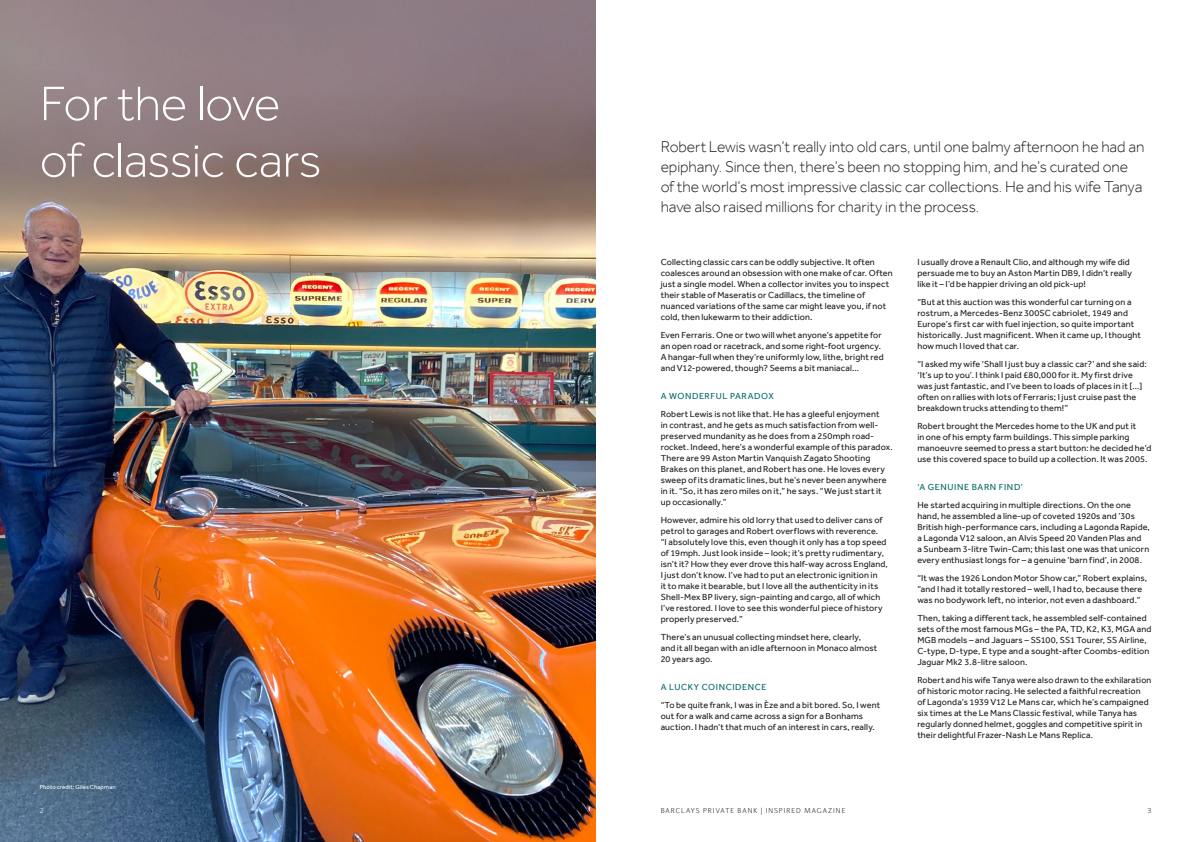
<style>
.page{position:relative;width:1191px;height:842px;background:#fff}
.page>*{position:absolute;margin:0;border:0;box-sizing:border-box;transform-origin:0 0}
.t1{font:300 50px/56.5px "Barclays Effra";letter-spacing:-.015em;color:#fff}
.t2{font:300 16px/20px "Barclays Effra";letter-spacing:-.005em;color:#1d1d1b}
.t3{font:9px/11px "Barclays Effra";letter-spacing:.015em;color:#1d1d1b}
.t4{font:9px "Barclays Effra";letter-spacing:.07em;color:#066}
.t5{font:300 7px "Expert Sans";letter-spacing:.15em;color:#1d1d1b}
.t6{font:300 7px "Expert Sans";color:#fff}
.t7{font:6px "Barclays Effra";letter-spacing:.02em;color:#fff}
</style>
<div class="page">
<img style="left:0;top:0;width:595px;height:842px">
<h1 class="t1" style="left:40px;top:75px;width:283px">For the love of classic cars</h1>
<p class="t7" style="left:40px;top:783px;width:78px">Photo credit: Giles Chapman</p>
<p class="t2" style="left:660px;top:137px;width:485px">Robert Lewis wasn’t really into old cars, until one balmy afternoon he had an epiphany. Since then, there’s been no stopping him, and he’s curated one of the world’s most impressive classic car collections. He and his wife Tanya have also raised millions for charity in the process.</p>
<p class="t3" style="left:660px;top:256px;width:233px">Collecting classic cars can be oddly subjective. It often coalesces around an obsession with one make of car. Often just a single model. When a collector invites you to inspect their stable of Maseratis or Cadillacs, the timeline of nuanced variations of the same car might leave you, if not cold, then lukewarm to their addiction.</p>
<p class="t3" style="left:660px;top:329px;width:224px">Even Ferraris. One or two will whet anyone’s appetite for an open road or racetrack, and some right-foot urgency.<br>A hangar-full when they’re uniformly low, lithe, bright red and V12-powered, though? Seems a bit maniacal…</p>
<p class="t4" style="left:660px;top:390px;width:115px">A WONDERFUL PARADOX</p>
<p class="t3" style="left:660px;top:408px;width:233px">Robert Lewis is not like that. He has a gleeful enjoyment<br>in contrast, and he gets as much satisfaction from well&shy;preserved mundanity as he does from a 250mph road&shy;rocket. Indeed, here’s a wonderful example of this paradox.<br>There are 99 Aston Martin Vanquish Zagato Shooting Brakes on this planet, and Robert has one. He loves every sweep of its dramatic lines, but he’s never been anywhere in it. “So, it has zero miles on it,” he says. “We just start it up occasionally.”</p>
<p class="t3" style="left:660px;top:514px;width:229px">However, admire his old lorry that used to deliver cans of petrol to garages and Robert overflows with reverence.<br>“I absolutely love this, even though it only has a top speed of 19mph. Just look inside – look; it’s pretty rudimentary, isn’t it? How they ever drove this half-way across England, I just don’t know. I’ve had to put an electronic ignition in<br>it to make it bearable, but I love all the authenticity in its Shell-Mex BP livery, sign-painting and cargo, all of which I’ve restored. I love to see this wonderful piece of history properly preserved.”</p>
<p class="t3" style="left:660px;top:631px;width:218px">There’s an unusual collecting mindset here, clearly, and it all began with an idle afternoon in Monaco almost<br>20 years ago.</p>
<p class="t4" style="left:660px;top:682px;width:107px">A LUCKY COINCIDENCE</p>
<p class="t3" style="left:660px;top:699px;width:221px">“To be quite frank, I was in Èze and a bit bored. So, I went out for a walk and came across a sign for a Bonhams auction. I hadn’t that much of an interest in cars, really.</p>
<p class="t3" style="left:917px;top:256px;width:216px">I usually drove a Renault Clio, and although my wife did persuade me to buy an Aston Martin DB9, I didn’t really like it – I’d be happier driving an old pick-up!</p>
<p class="t3" style="left:917px;top:296px;width:225px">“But at this auction was this wonderful car turning on a rostrum, a Mercedes-Benz 300SC cabriolet, 1949 and Europe’s first car with fuel injection, so quite important historically. Just magnificent. When it came up, I thought how much I loved that car.</p>
<p class="t3" style="left:917px;top:358px;width:231px">“I asked my wife ‘Shall I just buy a classic car?’ and she said: ‘It’s up to you’. I think I paid £80,000 for it. My first drive was just fantastic, and I’ve been to loads of places in it […] often on rallies with lots of Ferraris; I just cruise past the breakdown trucks attending to them!”</p>
<p class="t3" style="left:917px;top:420px;width:235px">Robert brought the Mercedes home to the UK and put it<br>in one of his empty farm buildings. This simple parking manoeuvre seemed to press a start button: he decided he’d use this covered space to build up a collection. It was 2005.</p>
<p class="t4" style="left:917px;top:481px;width:107px">‘A GENUINE BARN FIND’</p>
<p class="t3" style="left:917px;top:499px;width:234px">He started acquiring in multiple directions. On the one hand, he assembled a line-up of coveted 1920s and ’30s British high-performance cars, including a Lagonda Rapide, a Lagonda V12 saloon, an Alvis Speed 20 Vanden Plas and<br>a Sunbeam 3-litre Twin-Cam; this last one was that unicorn every enthusiast longs for – a genuine ‘barn find’, in 2008.</p>
<p class="t3" style="left:917px;top:572px;width:231px">“It was the 1926 London Motor Show car,” Robert explains, “and I had it totally restored – well, I had to, because there was no bodywork left, no interior, not even a dashboard.”</p>
<p class="t3" style="left:917px;top:612px;width:235px">Then, taking a different tack, he assembled self-contained sets of the most famous MGs – the PA, TD, K2, K3, MGA and MGB models – and Jaguars – SS100, SS1 Tourer, SS Airline, C-type, D-type, E type and a sought-after Coombs-edition Jaguar Mk2 3.8-litre saloon.</p>
<p class="t3" style="left:917px;top:675px;width:235px">Robert and his wife Tanya were also drawn to the exhilaration of historic motor racing. He selected a faithful recreation<br>of Lagonda’s 1939 V12 Le Mans car, which he’s campaigned six times at the Le Mans Classic festival, while Tanya has regularly donned helmet, goggles and competitive spirit in their delightful Frazer-Nash Le Mans Replica.</p>
<p class="t6" style="left:40px;top:806px;width:5px">2</p>
<p class="t5" style="left:660px;top:806px;width:186px">BARCLAYS PRIVATE BANK | INSPIRED MAGAZINE</p>
<p class="t5" style="left:1147px;top:806px;width:5px">3</p>
</div>
